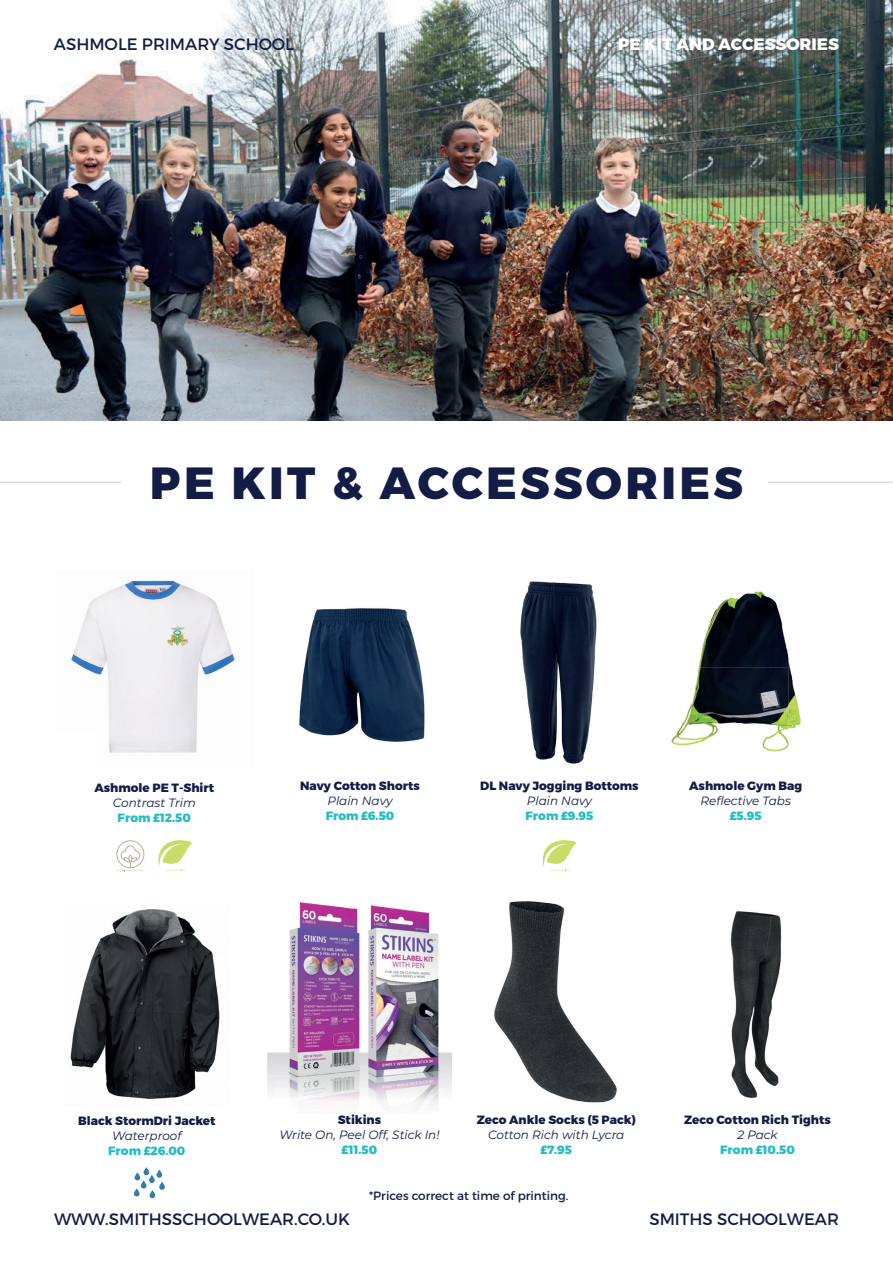
<style>
.page{position:relative;width:893px;height:1263px;background:#fff}
.page>*{position:absolute;margin:0;border:0;box-sizing:border-box;transform-origin:0 0}
.t1{font:800 45px "Montserrat";letter-spacing:.075em;color:#121c45}
.t2{font:16.5px "Montserrat";color:#121c45}
.t3{font:800 16.5px "Montserrat";color:#fff}
.t4{font:800 12px "Montserrat";color:#121c45}
.t5{font:italic 12px "Montserrat";color:#121c45}
.t6{font:800 12px "Montserrat";color:#21bdc6}
.t7{font:12px "Montserrat";color:#121c45}
</style>
<div class="page">
<img style="left:1px;top:0;width:892px;height:421px">
<img style="left:71px;top:580px;width:164px;height:173px">
<hr style="left:0;top:481px;width:892px;height:2px;background:#dbdddb">
<div style="left:121px;top:448px;width:646px;height:70px;background:#fff"></div>
<svg style="left:116px;top:840px;width:28px;height:31px"></svg>
<img style="left:267px;top:902px;width:185px;height:208px">
<img style="left:494px;top:901px;width:123px;height:202px">
<img style="left:730px;top:911px;width:52px;height:187px">
<img style="left:70px;top:909px;width:150px;height:191px">
<svg style="left:159px;top:1182px;width:6px;height:8px"></svg>
<svg style="left:141px;top:1180px;width:5px;height:8px"></svg>
<svg style="left:135px;top:1172px;width:5px;height:8px"></svg>
<svg style="left:143px;top:1167px;width:6px;height:8px"></svg>
<svg style="left:149px;top:1175px;width:6px;height:8px"></svg>
<div style="left:157px;top:1170px;width:5px;height:8px;background:#2f7eae;border-radius:3px"></div>
<svg style="left:150px;top:1190px;width:5px;height:8px"></svg>
<svg style="left:134px;top:1188px;width:6px;height:8px"></svg>
<svg style="left:158px;top:840px;width:34px;height:31px"></svg>
<img style="left:520px;top:581px;width:77px;height:183px">
<img style="left:299px;top:608px;width:126px;height:134px">
<svg style="left:542px;top:840px;width:34px;height:31px"></svg>
<img style="left:671px;top:591px;width:130px;height:161px">
<h2 class="t2" style="left:54px;top:34px;width:241px">ASHMOLE PRIMARY SCHOOL</h2>
<h2 class="t3" style="left:618px;top:34px;width:222px">PE KIT AND ACCESSORIES</h2>
<h1 class="t1" style="left:150px;top:455px;width:595px">PE KIT &amp; ACCESSORIES</h1>
<p class="t4" style="left:94px;top:780px;width:121px">Ashmole PE T-Shirt</p>
<p class="t5" style="left:113px;top:794px;width:84px">Contrast Trim</p>
<p class="t6" style="left:118px;top:810px;width:75px">From £12.50</p>
<p class="t4" style="left:300px;top:778px;width:121px">Navy Cotton Shorts</p>
<p class="t5" style="left:327px;top:793px;width:67px">Plain Navy</p>
<p class="t6" style="left:326px;top:808px;width:70px">From £6.50</p>
<p class="t4" style="left:480px;top:779px;width:160px">DL Navy Jogging Bottoms</p>
<p class="t5" style="left:527px;top:793px;width:67px">Plain Navy</p>
<p class="t6" style="left:525px;top:809px;width:69px">From £9.95</p>
<p class="t4" style="left:689px;top:779px;width:115px">Ashmole Gym Bag</p>
<p class="t5" style="left:700px;top:793px;width:92px">Reflective Tabs</p>
<p class="t6" style="left:730px;top:809px;width:33px">£5.95</p>
<p class="t4" style="left:78px;top:1113px;width:139px">Black StormDri Jacket</p>
<p class="t5" style="left:112px;top:1128px;width:71px">Waterproof</p>
<p class="t6" style="left:108px;top:1143px;width:79px">From £26.00</p>
<p class="t4" style="left:338px;top:1113px;width:45px">Stikins</p>
<p class="t5" style="left:279px;top:1127px;width:162px">Write On, Peel Off, Stick In!</p>
<p class="t6" style="left:342px;top:1143px;width:37px">£11.50</p>
<p class="t4" style="left:477px;top:1113px;width:161px">Zeco Ankle Socks (5 Pack)</p>
<p class="t5" style="left:488px;top:1127px;width:138px">Cotton Rich with Lycra</p>
<p class="t6" style="left:541px;top:1143px;width:33px">£7.95</p>
<p class="t7" style="left:369px;top:1188px;width:201px">*Prices correct at time of printing.</p>
<p class="t4" style="left:684px;top:1113px;width:148px">Zeco Cotton Rich Tights</p>
<p class="t5" style="left:737px;top:1127px;width:42px">2 Pack</p>
<p class="t6" style="left:720px;top:1143px;width:76px">From £10.50</p>
<h2 class="t2" style="left:54px;top:1209px;width:297px">WWW.SMITHSSCHOOLWEAR.CO.UK</h2>
<h2 class="t2" style="left:649px;top:1209px;width:191px">SMITHS SCHOOLWEAR</h2>
</div>
